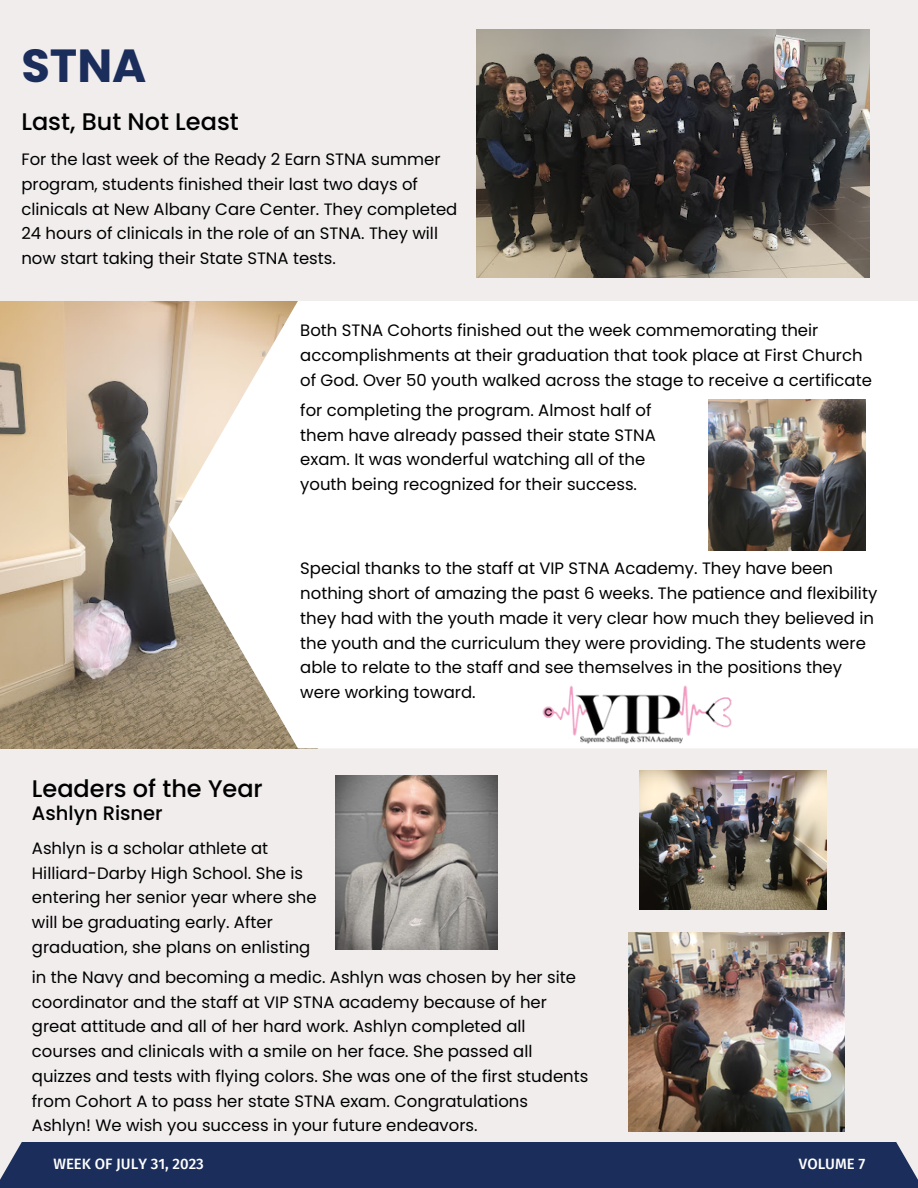
<style>
.page{position:relative;width:918px;height:1188px;background:#f1eded}
.page>*{position:absolute;margin:0;border:0;box-sizing:border-box;transform-origin:0 0}
.t1{font:700 46.35px "Poppins";color:#1b2d5a}
.t2{font:500 24px "Poppins";color:#000001}
.t3{font:500 19.5px "Poppins";color:#000001}
.t4{font:16.5px/24.8px "Poppins";color:#000001}
.t5{font:500 15px "Fira Sans";color:#fff}
</style>
<div class="page">
<img style="left:336px;top:775px;width:162px;height:175px">
<img style="left:0;top:301px;width:318px;height:448px">
<svg style="left:169px;top:301px;width:749px;height:447px;fill:#fff"></svg>
<div style="left:0;top:1142px;width:918px;height:46px;background:#1b2d5a"></div>
<img style="left:708px;top:399px;width:158px;height:151px">
<img style="left:640px;top:770px;width:187px;height:140px">
<img style="left:477px;top:30px;width:393px;height:247px">
<img style="left:628px;top:932px;width:216px;height:199px">
<img style="left:541px;top:685px;width:192px;height:58px">
<p class="t1" style="left:21px;top:34px;width:127px">STNA</p>
<p class="t2" style="left:21px;top:105px;width:219px">Last, But Not Least</p>
<p class="t4" style="left:21px;top:147px;width:438px">For the last week of the Ready 2 Earn STNA summer program, students finished their last two days of clinicals at New Albany Care Center. They completed 24 hours of clinicals in the role of an STNA. They will now start taking their State STNA tests.</p>
<p class="t4" style="left:300px;top:318px;width:573px">Both STNA Cohorts finished out the week commemorating their accomplishments at their graduation that took place at First Church of God. Over 50 youth walked across the stage to receive a certificate</p>
<p class="t4" style="left:300px;top:398px;width:357px">for completing the program. Almost half of them have already passed their state STNA exam. It was wonderful watching all of the youth being recognized for their success.</p>
<p class="t2" style="left:32px;top:772px;width:232px">Leaders of the Year</p>
<p class="t3" style="left:32px;top:800px;width:132px">Ashlyn Risner</p>
<p class="t4" style="left:300px;top:556px;width:579px">Special thanks to the staff at VIP STNA Academy. They have been nothing short of amazing the past 6 weeks. The patience and flexibility they had with the youth made it very clear how much they believed in the youth and the curriculum they were providing. The students were able to relate to the staff and see themselves in the positions they were working toward.</p>
<p class="t4" style="left:32px;top:836px;width:286px">Ashlyn is a scholar athlete at Hilliard-Darby High School. She is entering her senior year where she will be graduating early. After graduation, she plans on enlisting</p>
<p class="t4" style="left:32px;top:965px;width:558px">in the Navy and becoming a medic. Ashlyn was chosen by her site coordinator and the staff at VIP STNA academy because of her great attitude and all of her hard work. Ashlyn completed all courses and clinicals with a smile on her face. She passed all quizzes and tests with flying colors. She was one of the first students from Cohort A to pass her state STNA exam. Congratulations Ashlyn! We wish you success in your future endeavors.</p>
<p class="t5" style="left:53px;top:1155px;width:152px">WEEK OF JULY 31, 2023</p>
<p class="t5" style="left:799px;top:1155px;width:68px">VOLUME 7</p>
</div>
